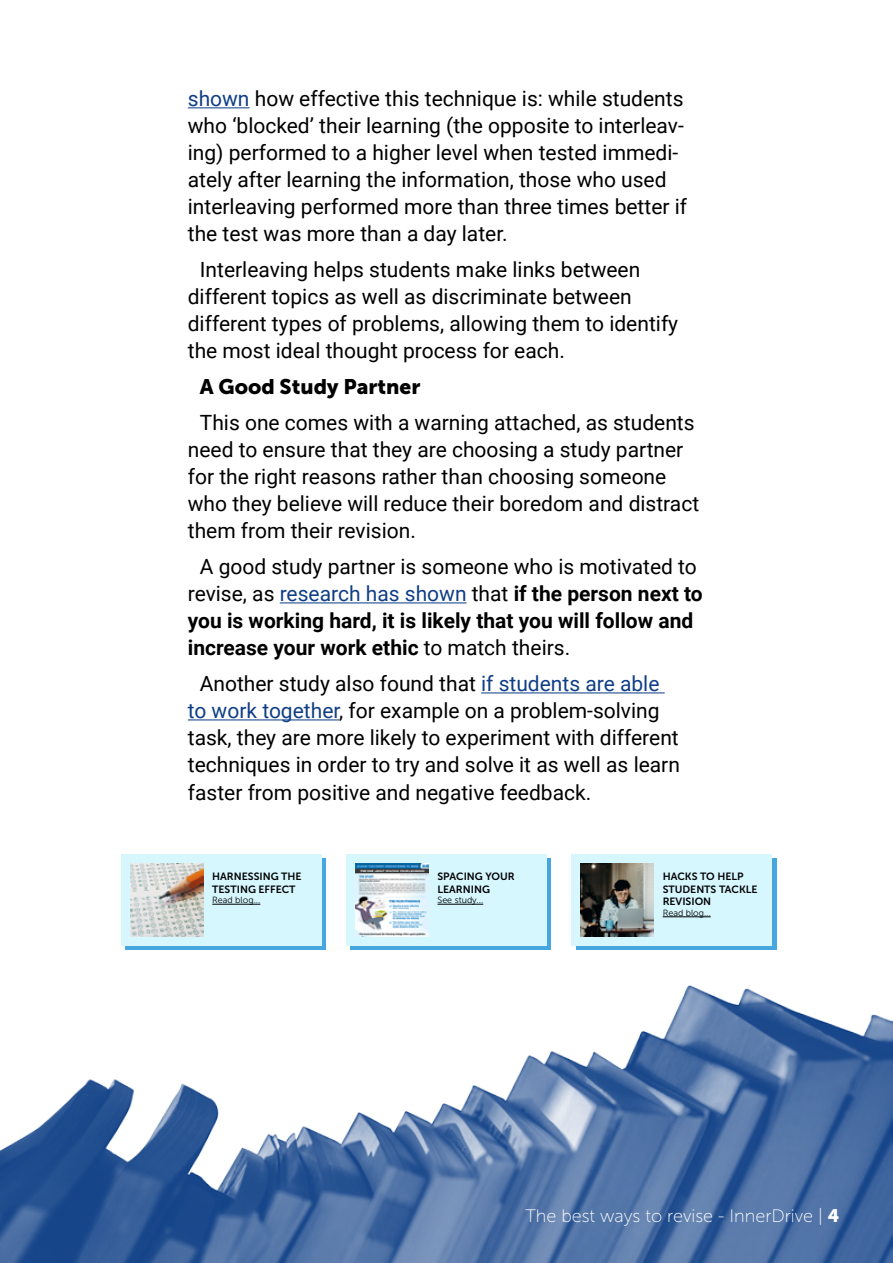
<style>
.page{position:relative;width:893px;height:1263px;background:#fff}
.page>*{position:absolute;margin:0;border:0;box-sizing:border-box;transform-origin:0 0}
.t1{font:21px/27px "Roboto";color:#000}
.t2{font:700 21px/27px "Roboto";color:#000}
.t3{font:21px "Museo Sans 900";color:#000}
.t4{font:18px "Museo Sans 100";color:#fff}
.t5{font:10.5px/12.6px "Museo Sans 700";color:#000}
.t6{font:9px "Museo Sans 300";color:#000}
.s1{color:#0f3e86}
.s2{font-weight:400}
.s3{font-weight:400;color:#0f3e86}
.s4{font-family:"Museo Sans 900"}
</style>
<div class="page">
<img style="left:0;top:985px;width:893px;height:278px">
<hr style="left:188px;top:107px;width:62px;height:1px;background:#0f3e86">
<hr style="left:280px;top:602px;width:187px;height:1px;background:#0f3e86">
<hr style="left:481px;top:692px;width:184px;height:1px;background:#0f3e86">
<hr style="left:188px;top:719px;width:151px;height:1px;background:#0f3e86">
<div style="left:125px;top:858px;width:201px;height:92px;background:linear-gradient(to right,#46a7e0,#46a7e0)"></div>
<div style="left:121px;top:854px;width:201px;height:91px;background:#d7f7ff"></div>
<img style="left:130px;top:863px;width:74px;height:73px">
<hr style="left:212px;top:904px;width:48px;height:1px;background:#000">
<div style="left:351px;top:858px;width:200px;height:92px;background:linear-gradient(to right,#46a7e0,#46a7e0)"></div>
<div style="left:346px;top:854px;width:201px;height:91px;background:#d7f7ff"></div>
<img style="left:355px;top:863px;width:74px;height:73px">
<hr style="left:437px;top:904px;width:46px;height:1px;background:#000">
<div style="left:576px;top:858px;width:201px;height:92px;background:linear-gradient(to right,#46a7e0,#46a7e0)"></div>
<div style="left:571px;top:854px;width:201px;height:91px;background:#d7f7ff"></div>
<img style="left:580px;top:863px;width:74px;height:73px">
<hr style="left:663px;top:916px;width:48px;height:1px;background:#000">
<p class="t1" style="left:188px;top:85px;width:501px"><span class="s1">shown</span> how effective this technique is: while students who ‘blocked’ their learning (the opposite to interleav&shy;ing) performed to a higher level when tested immedi&shy;ately after learning the information, those who used interleaving performed more than three times better if the test was more than a day later.</p>
<p class="t1" style="left:188px;top:256px;width:492px;text-indent:12px">Interleaving helps students make links between different topics as well as discriminate between different types of problems, allowing them to identify the most ideal thought process for each.</p>
<p class="t3" style="left:200px;top:375px;width:222px">A Good Study Partner</p>
<p class="t1" style="left:188px;top:409px;width:513px;text-indent:12px">This one comes with a warning attached, as students need to ensure that they are choosing a study partner for the right reasons rather than choosing someone who they believe will reduce their boredom and distract them from their revision.</p>
<p class="t2" style="left:188px;top:553px;width:516px;text-indent:12px"><span class="s2">A good study partner is someone who is motivated to revise, as</span> <span class="s3">research has shown</span> <span class="s2">that</span> if the person next to you is working hard, it is likely that you will follow and increase your work ethic <span class="s2">to match theirs.</span></p>
<p class="t1" style="left:188px;top:670px;width:494px;text-indent:12px">Another study also found that <span class="s1">if students are able to work together</span>, for example on a problem-solving task, they are more likely to experiment with different techniques in order to try and solve it as well as learn faster from positive and negative feedback.</p>
<p class="t5" style="left:212px;top:870px;width:91px">HARNESSI NG TH E<br>TESTI NG EFFECT</p>
<p class="t6" style="left:212px;top:895px;width:50px">Read blog...</p>
<p class="t5" style="left:437px;top:870px;width:79px">SPACI NG YOUR<br>LEARNI NG</p>
<p class="t6" style="left:437px;top:895px;width:47px">See study...</p>
<p class="t5" style="left:663px;top:870px;width:96px">HACKS TO H ELP<br>STUDENTS TACKLE<br>REVISION</p>
<p class="t6" style="left:663px;top:908px;width:50px">Read blog...</p>
<p class="t4" style="left:525px;top:1207px;width:316px">The best ways to revise - InnerDrive | <span class="s4">4</span></p>
</div>
